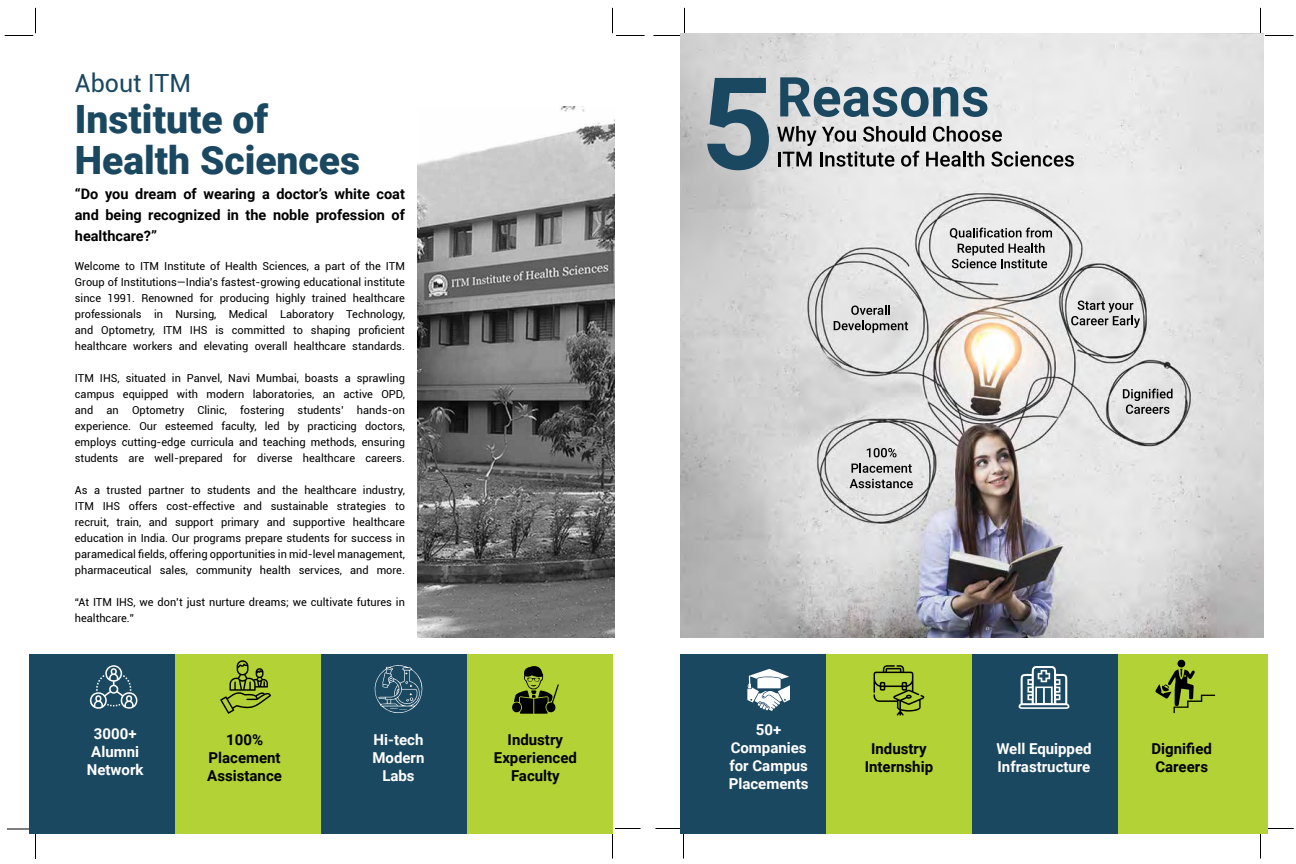
<style>
.page{position:relative;width:1296px;height:864px;background:#fff}
.page>*{position:absolute;margin:0;border:0;box-sizing:border-box;transform-origin:0 0}
.t1{font:900 39px/41px "Roboto";color:#1b4861}
.t2{font:25px "Roboto";color:#1b4861}
.t3{font:700 15px/18px "Roboto";color:#fff;text-align:center}
.t4{font:700 15px/18px "Roboto";color:#000;text-align:center}
.t5{font:700 14.5px/21px "Roboto";color:#000;text-align:justify}
.t6{font:11px/16px "Roboto";color:#000;text-align:justify}
</style>
<div class="page">
<svg style="left:35px;top:834px;width:1px;height:25px"></svg>
<svg style="left:5px;top:8px;width:31px;height:28px"></svg>
<svg style="left:612px;top:8px;width:33px;height:28px"></svg>
<svg style="left:653px;top:8px;width:32px;height:28px"></svg>
<svg style="left:1260px;top:8px;width:34px;height:28px"></svg>
<svg style="left:1260px;top:828px;width:34px;height:30px"></svg>
<svg style="left:655px;top:828px;width:29px;height:30px"></svg>
<svg style="left:612px;top:828px;width:29px;height:30px"></svg>
<hr style="left:7px;top:828px;width:29px;height:2px;background:#000">
<img style="left:418px;top:107px;width:196px;height:530px">
<div style="left:29px;top:655px;width:146px;height:179px;background:#1b4861"></div>
<div style="left:175px;top:655px;width:146px;height:179px;background:#b3d235"></div>
<div style="left:321px;top:655px;width:146px;height:179px;background:#1b4861"></div>
<div style="left:467px;top:655px;width:146px;height:179px;background:#b3d235"></div>
<div style="left:680px;top:655px;width:146px;height:179px;background:#1b4861"></div>
<div style="left:826px;top:655px;width:146px;height:179px;background:#b3d235"></div>
<div style="left:972px;top:655px;width:146px;height:179px;background:#1b4861"></div>
<div style="left:1118px;top:655px;width:150px;height:179px;background:#b3d235"></div>
<svg style="left:89px;top:665px;width:49px;height:44px"></svg>
<svg style="left:220px;top:660px;width:51px;height:54px"></svg>
<svg style="left:374px;top:665px;width:49px;height:48px"></svg>
<svg style="left:512px;top:702px;width:9px;height:10px"></svg>
<svg style="left:514px;top:666px;width:45px;height:48px"></svg>
<svg style="left:747px;top:669px;width:43px;height:42px"></svg>
<svg style="left:874px;top:665px;width:50px;height:51px"></svg>
<svg style="left:1018px;top:666px;width:52px;height:43px"></svg>
<div style="left:1178px;top:660px;width:7px;height:7px;background:#000;border-radius:50%"></div>
<svg style="left:1155px;top:669px;width:60px;height:44px"></svg>
<img style="left:680px;top:33px;width:584px;height:604px">
<svg style="left:780px;top:77px;width:207px;height:40px"></svg>
<svg style="left:777px;top:126px;width:297px;height:41px"></svg>
<svg style="left:707px;top:78px;width:62px;height:92px"></svg>
<svg style="left:867px;top:448px;width:29px;height:9px"></svg>
<svg style="left:852px;top:463px;width:60px;height:10px"></svg>
<svg style="left:850px;top:479px;width:63px;height:9px"></svg>
<svg style="left:1071px;top:301px;width:69px;height:27px"></svg>
<svg style="left:950px;top:228px;width:102px;height:40px"></svg>
<svg style="left:1123px;top:389px;width:50px;height:25px"></svg>
<svg style="left:851px;top:305px;width:39px;height:10px"></svg>
<svg style="left:834px;top:321px;width:74px;height:12px"></svg>
<h2 class="t2" style="left:75px;top:66px;width:118px">About ITM</h2>
<h1 class="t1" style="left:75px;top:97px;width:287px">Institute of<br>Health Sciences</h1>
<h3 class="t5" style="left:75px;top:183px;width:332px">“Do you dream of wearing a doctor’s white coat and being recognized in the noble profession of healthcare?”</h3>
<p class="t6" style="left:75px;top:258px;width:332px">Welcome to ITM Institute of Health Sciences, a part of the ITM Group of Institutions—India’s fastest-growing educational institute since 1991. Renowned for producing highly trained healthcare professionals in Nursing, Medical Laboratory Technology, and Optometry, ITM IHS is committed to shaping proficient healthcare workers and elevating overall healthcare standards.</p>
<p class="t6" style="left:75px;top:370px;width:332px">ITM IHS, situated in Panvel, Navi Mumbai, boasts a sprawling campus equipped with modern laboratories, an active OPD, and an Optometry Clinic, fostering students’ hands-on experience. Our esteemed faculty, led by practicing doctors, employs cutting-edge curricula and teaching methods, ensuring students are well-prepared for diverse healthcare careers.</p>
<p class="t6" style="left:75px;top:482px;width:332px">As a trusted partner to students and the healthcare industry, ITM IHS offers cost-effective and sustainable strategies to recruit, train, and support primary and supportive healthcare education in India. Our programs prepare students for success in paramedical fields, offering opportunities in mid-level management, pharmaceutical sales, community health services, and more.</p>
<p class="t6" style="left:75px;top:594px;width:332px">“At ITM IHS, we don’t just nurture dreams; we cultivate futures in healthcare.”</p>
<h3 class="t3" style="left:372px;top:730px;width:54px">Hi-tech<br>Modern<br>Labs</h3>
<h3 class="t3" style="left:729px;top:720px;width:81px">50+<br>Companies for Campus<br>Placements</h3>
<h3 class="t3" style="left:87px;top:725px;width:58px">3000+<br>Alumni<br>Network</h3>
<h3 class="t4" style="left:207px;top:730px;width:76px">100%<br>Placement<br>Assistance</h3>
<h3 class="t4" style="left:494px;top:730px;width:84px">Industry<br>Experienced<br>Faculty</h3>
<h3 class="t4" style="left:865px;top:739px;width:70px">Industry<br>Internship</h3>
<h3 class="t3" style="left:996px;top:739px;width:97px;text-align:left">Well Equipped<br>Infrastructure</h3>
<h3 class="t4" style="left:1152px;top:739px;width:62px;text-align:left">Dignified<br>Careers</h3>
</div>
